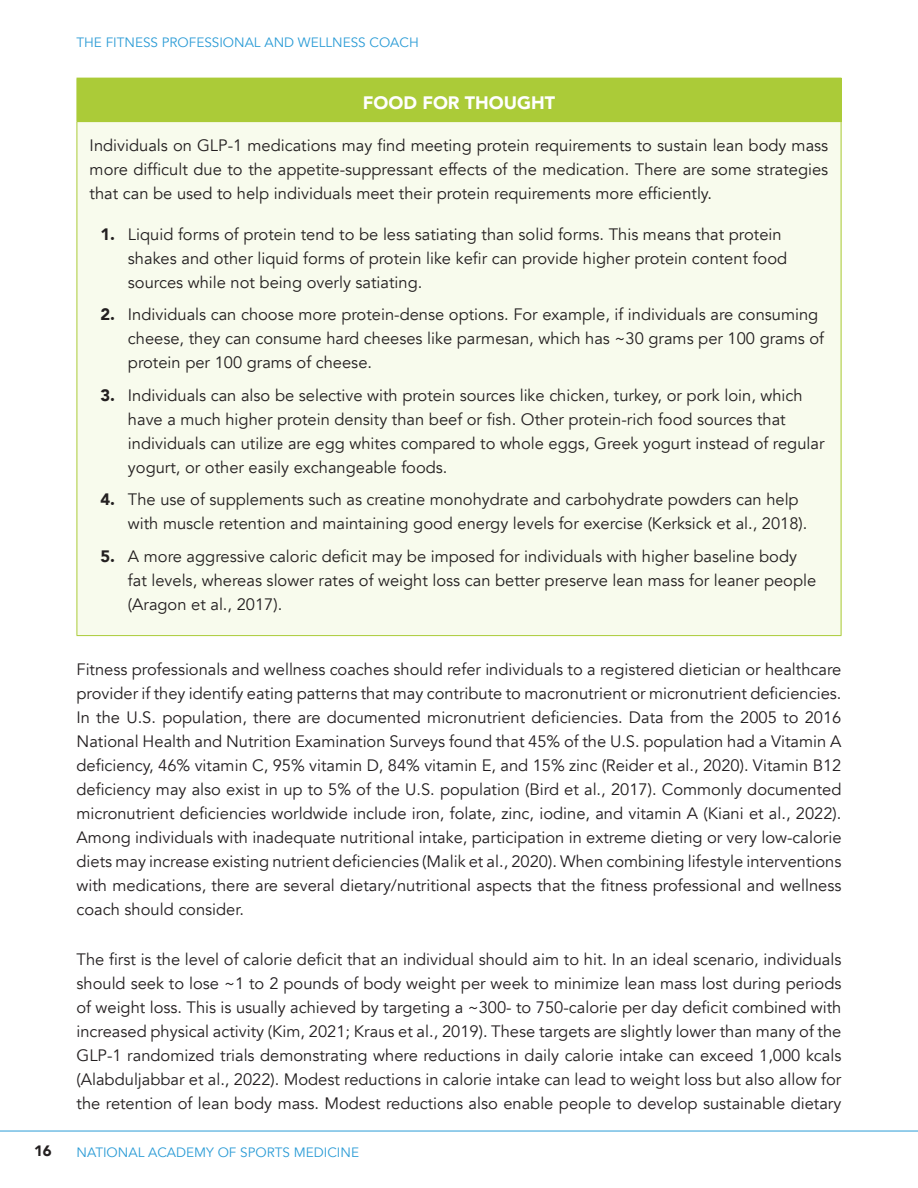
<style>
.page{position:relative;width:918px;height:1188px;background:#fff}
.page>*{position:absolute;margin:0;border:0;box-sizing:border-box;transform-origin:0 0}
.t1{font:900 18px "Avenir";color:#fff}
.t2{font:16.5px/24px "Avenir";color:#231f20}
.t3{font:900 15px "Avenir";color:#231f20}
.t4{font:13.5px "Avenir";color:#2c9cd6}
.s1{font-weight:900}
</style>
<div class="page">
<hr style="left:0;top:1131px;width:918px;height:1px;background:#2c9cd6">
<div style="left:77px;top:78px;width:764px;height:44px;background:#abcb38"></div>
<div style="left:77px;top:122px;width:764px;height:514px;background:#f8fbed"></div>
<hr style="left:841px;top:78px;width:1px;height:43px;background:#abcb38">
<hr style="left:77px;top:122px;width:1px;height:513px;background:#abcb38">
<hr style="left:841px;top:122px;width:1px;height:513px;background:#abcb38">
<hr style="left:77px;top:635px;width:764px;height:1px;background:#abcb38">
<p class="t4" style="left:77px;top:34px;width:344px">THE FITNESS PROFESSIONAL AND WELLNESS COACH</p>
<p class="t1" style="left:363px;top:87px;width:194px">FOOD FOR THOUGHT</p>
<p class="t2" style="left:90px;top:133px;width:740px;text-align:justify">Individuals on GLP-1 medications may find meeting protein requirements to sustain lean body mass more difficult due to the appetite-suppressant effects of the medication. There are some strategies that can be used to help individuals meet their protein requirements more efficiently.</p>
<p class="t2" style="left:128px;top:223px;width:661px;text-indent:-27px"><span class="s1">1.</span> Liquid forms of protein tend to be less satiating than solid forms. This means that protein shakes and other liquid forms of protein like kefir can provide higher protein content food sources while not being overly satiating.</p>
<p class="t2" style="left:128px;top:303px;width:698px;text-indent:-27px"><span class="s1">2.</span> Individuals can choose more protein-dense options. For example, if individuals are consuming cheese, they can consume hard cheeses like parmesan, which has ~30 grams per 100 grams of protein per 100 grams of cheese.</p>
<p class="t2" style="left:128px;top:384px;width:698px;text-indent:-27px"><span class="s1">3.</span> Individuals can also be selective with protein sources like chicken, turkey, or pork loin, which have a much higher protein density than beef or fish. Other protein-rich food sources that individuals can utilize are egg whites compared to whole eggs, Greek yogurt instead of regular yogurt, or other easily exchangeable foods.</p>
<p class="t2" style="left:128px;top:488px;width:681px;text-indent:-27px"><span class="s1">4.</span> The use of supplements such as creatine monohydrate and carbohydrate powders can help with muscle retention and maintaining good energy levels for exercise (Kerksick et al., 2018).</p>
<p class="t2" style="left:128px;top:545px;width:690px;text-indent:-27px"><span class="s1">5.</span> A more aggressive caloric deficit may be imposed for individuals with higher baseline body fat levels, whereas slower rates of weight loss can better preserve lean mass for leaner people (Aragon et al., 2017).</p>
<p class="t2" style="left:77px;top:658px;width:766px;text-align:justify">Fitness professionals and wellness coaches should refer individuals to a registered dietician or healthcare provider if they identify eating patterns that may contribute to macronutrient or micronutrient deficiencies.<br>In the U.S. population, there are documented micronutrient deficiencies. Data from the 2005 to 2016<br>National Health and Nutrition Examination Surveys found that 45% of the U.S. population had a Vitamin A deficiency, 46% vitamin C, 95% vitamin D, 84% vitamin E, and 15% zinc (Reider et al., 2020). Vitamin B12 deficiency may also exist in up to 5% of the U.S. population (Bird et al., 2017). Commonly documented micronutrient deficiencies worldwide include iron, folate, zinc, iodine, and vitamin A (Kiani et al., 2022).<br>Among individuals with inadequate nutritional intake, participation in extreme dieting or very low-calorie diets may increase existing nutrient deficiencies (Malik et al., 2020). When combining lifestyle interventions with medications, there are several dietary/nutritional aspects that the fitness professional and wellness coach should consider.</p>
<p class="t2" style="left:77px;top:948px;width:766px;text-align:justify">The first is the level of calorie deficit that an individual should aim to hit. In an ideal scenario, individuals should seek to lose ~1 to 2 pounds of body weight per week to minimize lean mass lost during periods of weight loss. This is usually achieved by targeting a ~300- to 750-calorie per day deficit combined with increased physical activity (Kim, 2021; Kraus et al., 2019). These targets are slightly lower than many of the GLP-1 randomized trials demonstrating where reductions in daily calorie intake can exceed 1,000 kcals (Alabduljabbar et al., 2022). Modest reductions in calorie intake can lead to weight loss but also allow for the retention of lean body mass. Modest reductions also enable people to develop sustainable dietary</p>
<p class="t3" style="left:34px;top:1138px;width:19px">16</p>
<p class="t4" style="left:77px;top:1144px;width:284px">NATIONAL ACADEMY OF SPORTS MEDICINE</p>
</div>
